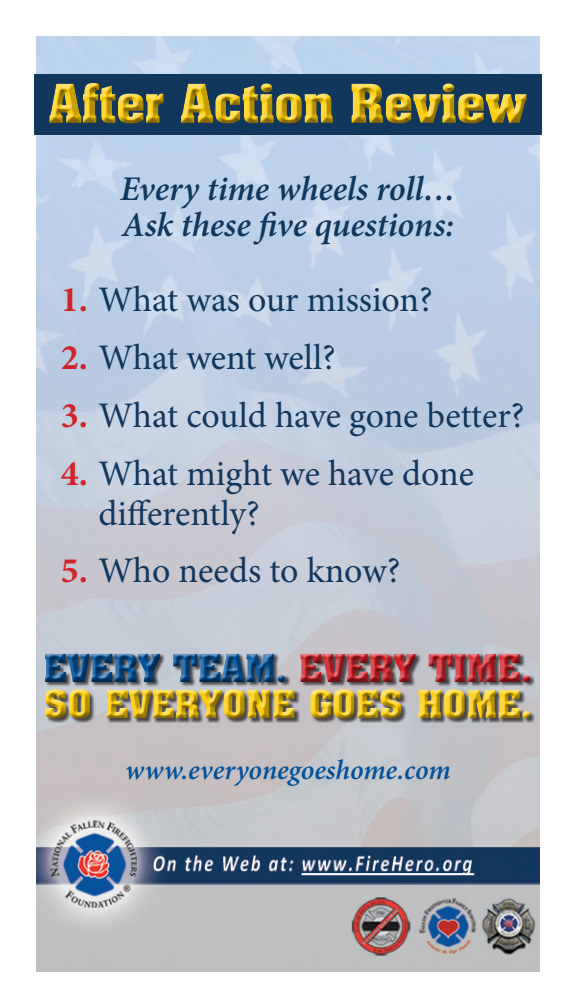
<style>
.page{position:relative;width:576px;height:1008px;background:#fff}
.page>*{position:absolute;margin:0;border:0;box-sizing:border-box;transform-origin:0 0}
.t1{font:36px/40px "Minion Pro";letter-spacing:-.005em;color:#12375d}
.t2{font:italic 600 34.8px/36px "Minion Pro";letter-spacing:-.005em;color:#12375d}
.t3{font:700 33.2px/36px "Aachen Std";color:#fecd08}
.t4{font:italic 600 28px "Minion Pro";color:#01529a}
.s1{font-weight:700;color:#d1232a}
.s2{color:#01529a}
.s3{color:#d1232a}
</style>
<div class="page">
<img style="left:36px;top:36px;width:504px;height:936px">
<div style="left:34px;top:74px;width:508px;height:61px;background:#12375d"></div>
<div style="left:42px;top:80px;width:488px;height:44px;background:#231f20;opacity:.75"></div>
<div style="left:36px;top:642px;width:513px;height:90px;background:#231f20;opacity:.75"></div>
<p class="t2" style="left:120px;top:170px;width:337px">Every time wheels roll…<br>Ask these five questions:</p>
<p class="t1" style="left:61px;top:280px;width:374px"><span class="s1">1.</span> What was our mission?</p>
<p class="t1" style="left:61px;top:338px;width:277px"><span class="s1">2.</span> What went well?</p>
<p class="t1" style="left:61px;top:395px;width:465px"><span class="s1">3.</span> What could have gone better?</p>
<p class="t1" style="left:98px;top:453px;width:377px;text-indent:-38px"><span class="s1">4.</span> What might we have done differently?</p>
<p class="t1" style="left:61px;top:551px;width:341px"><span class="s1">5.</span> Who needs to know?</p>
<p class="t3" style="left:44px;top:650px;width:489px"><span class="s2">EVERY TEAM.</span> <span class="s3">EVERY TIME.<br></span>SO EVERYONE GOES HOME.</p>
<p class="t4" style="left:125px;top:751px;width:327px">www.everyonegoeshome.com</p>
</div>
